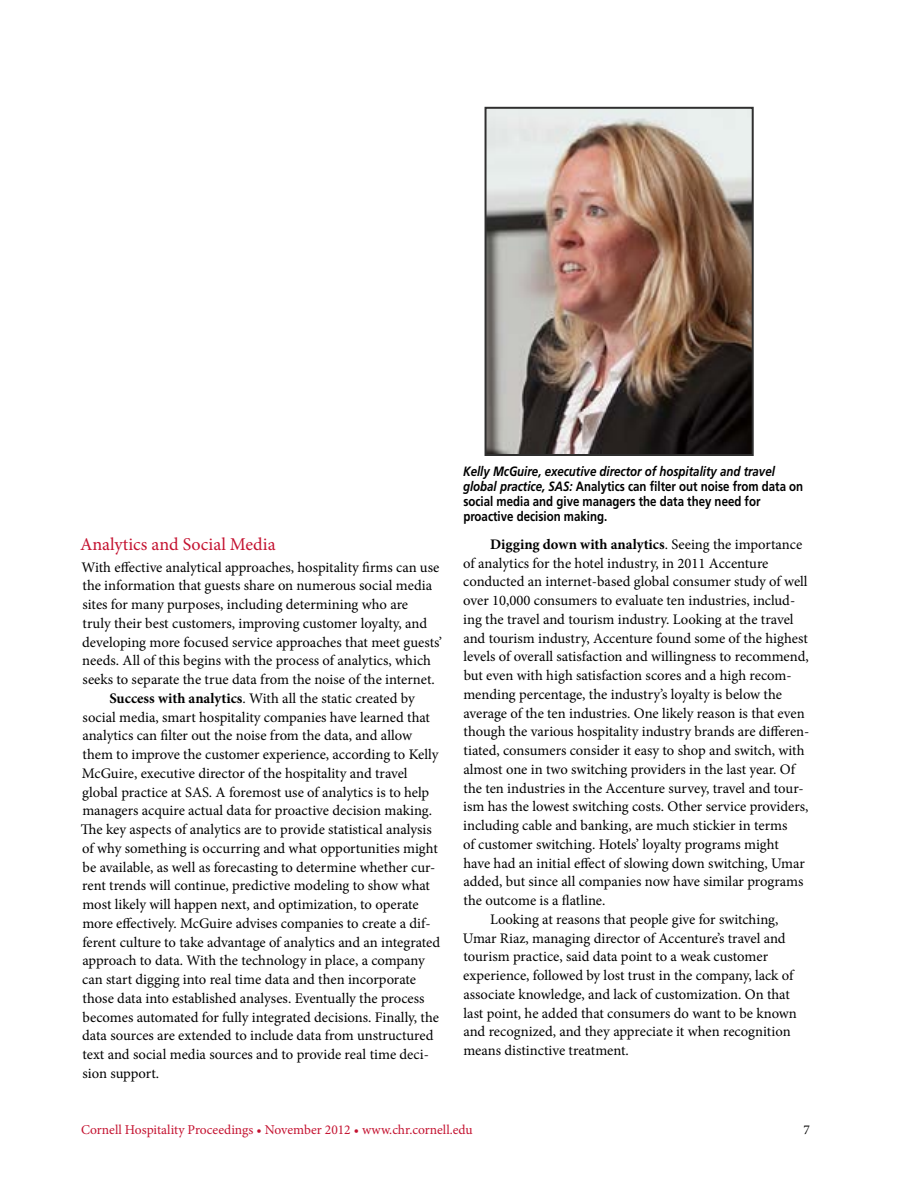
<style>
.page{position:relative;width:918px;height:1188px;background:#fff}
.page>*{position:absolute;margin:0;border:0;box-sizing:border-box;transform-origin:0 0}
.t1{font:18px "Minion Pro";color:#c41230}
.t2{font:14.7px "Minion Pro";color:#000}
.t3{font:700 14.7px "Minion Pro";color:#000}
.t4{font:700 13.5px/15px "Frutiger LT Std";color:#000;scale:.85 1}
.t5{font:13.5px "Minion Pro";color:#c41230}
.t6{font:13.5px "Minion Pro";color:#000}
.s1{font-weight:700}
.s2{font-style:italic}
.s3{font-weight:400}
</style>
<div class="page">
<img style="left:488px;top:110px;width:263px;height:343px">
<div style="left:485px;top:107px;width:269px;height:349px;border:2px solid #2f2f2f"></div>
<p class="t1" style="left:80px;top:532px;width:197px">Analytics and Social Media</p>
<p class="t2" style="left:81px;top:557px;width:360px">With effective analytical approaches, hospitality firms can use</p>
<p class="t2" style="left:82px;top:576px;width:351px">the information that guests share on numerous social media</p>
<p class="t2" style="left:83px;top:594px;width:327px">sites for many purposes, including determining who are</p>
<p class="t2" style="left:82px;top:613px;width:346px">truly their best customers, improving customer loyalty, and</p>
<p class="t2" style="left:82px;top:632px;width:362px">developing more focused service approaches that meet guests’</p>
<p class="t2" style="left:82px;top:651px;width:350px">needs. All of this begins with the process of analytics, which</p>
<p class="t2" style="left:83px;top:669px;width:354px">seeks to separate the true data from the noise of the internet.</p>
<p class="t2" style="left:109px;top:688px;width:307px"><span class="s1">Success with analytics</span>. With all the static created by</p>
<p class="t2" style="left:83px;top:707px;width:349px">social media, smart hospitality companies have learned that</p>
<p class="t2" style="left:82px;top:726px;width:331px">analytics can filter out the noise from the data, and allow</p>
<p class="t2" style="left:82px;top:744px;width:357px">them to improve the customer experience, according to Kelly</p>
<p class="t2" style="left:82px;top:763px;width:327px">McGuire, executive director of the hospitality and travel</p>
<p class="t2" style="left:82px;top:782px;width:349px">global practice at SAS. A foremost use of analytics is to help</p>
<p class="t2" style="left:82px;top:801px;width:351px">managers acquire actual data for proactive decision making.</p>
<p class="t2" style="left:81px;top:819px;width:352px">The key aspects of analytics are to provide statistical analysis</p>
<p class="t2" style="left:82px;top:838px;width:357px">of why something is occurring and what opportunities might</p>
<p class="t2" style="left:83px;top:857px;width:354px">be available, as well as forecasting to determine whether cur-</p>
<p class="t2" style="left:82px;top:876px;width:349px">rent trends will continue, predictive modeling to show what</p>
<p class="t2" style="left:82px;top:894px;width:338px">most likely will happen next, and optimization, to operate</p>
<p class="t2" style="left:82px;top:913px;width:350px">more effectively. McGuire advises companies to create a dif-</p>
<p class="t2" style="left:82px;top:932px;width:359px">ferent culture to take advantage of analytics and an integrated</p>
<p class="t2" style="left:82px;top:951px;width:344px">approach to data. With the technology in place, a company</p>
<p class="t2" style="left:82px;top:969px;width:335px">can start digging into real time data and then incorporate</p>
<p class="t2" style="left:82px;top:988px;width:344px">those data into established analyses. Eventually the process</p>
<p class="t2" style="left:83px;top:1007px;width:358px">becomes automated for fully integrated decisions. Finally, the</p>
<p class="t2" style="left:82px;top:1026px;width:353px">data sources are extended to include data from unstructured</p>
<p class="t2" style="left:82px;top:1044px;width:348px">text and social media sources and to provide real time deci-</p>
<p class="t2" style="left:83px;top:1063px;width:78px">sion support.</p>
<p class="t4" style="left:463px;top:464px;width:402px"><span class="s2">Kelly McGuire, executive director of hospitality and travel global practice, SAS:</span> Analytics can filter out noise from data on social media and give managers the data they need for proactive decision making.</p>
<p class="t3" style="left:490px;top:534px;width:314px">Digging down with analytics<span class="s3">. Seeing the importance</span></p>
<p class="t2" style="left:463px;top:553px;width:307px">of analytics for the hotel industry, in 2011 Accenture</p>
<p class="t2" style="left:463px;top:572px;width:346px">conducted an internet-based global consumer study of well</p>
<p class="t2" style="left:463px;top:591px;width:334px">over 10,000 consumers to evaluate ten industries, includ-</p>
<p class="t2" style="left:463px;top:609px;width:332px">ing the travel and tourism industry. Looking at the travel</p>
<p class="t2" style="left:463px;top:628px;width:346px">and tourism industry, Accenture found some of the highest</p>
<p class="t2" style="left:464px;top:647px;width:347px">levels of overall satisfaction and willingness to recommend,</p>
<p class="t2" style="left:464px;top:666px;width:330px">but even with high satisfaction scores and a high recom-</p>
<p class="t2" style="left:463px;top:684px;width:320px">mending percentage, the industry’s loyalty is below the</p>
<p class="t2" style="left:463px;top:703px;width:343px">average of the ten industries. One likely reason is that even</p>
<p class="t2" style="left:464px;top:722px;width:347px">though the various hospitality industry brands are differen-</p>
<p class="t2" style="left:464px;top:741px;width:343px">tiated, consumers consider it easy to shop and switch, with</p>
<p class="t2" style="left:463px;top:759px;width:333px">almost one in two switching providers in the last year. Of</p>
<p class="t2" style="left:464px;top:778px;width:342px">the ten industries in the Accenture survey, travel and tour-</p>
<p class="t2" style="left:463px;top:797px;width:347px">ism has the lowest switching costs. Other service providers,</p>
<p class="t2" style="left:463px;top:816px;width:326px">including cable and banking, are much stickier in terms</p>
<p class="t2" style="left:463px;top:834px;width:317px">of customer switching. Hotels’ loyalty programs might</p>
<p class="t2" style="left:464px;top:853px;width:343px">have had an initial effect of slowing down switching, Umar</p>
<p class="t2" style="left:463px;top:872px;width:342px">added, but since all companies now have similar programs</p>
<p class="t2" style="left:464px;top:891px;width:143px">the outcome is a flatline.</p>
<p class="t2" style="left:490px;top:909px;width:290px">Looking at reasons that people give for switching,</p>
<p class="t2" style="left:463px;top:928px;width:324px">Umar Riaz, managing director of Accenture’s travel and</p>
<p class="t2" style="left:464px;top:947px;width:306px">tourism practice, said data point to a weak customer</p>
<p class="t2" style="left:463px;top:966px;width:332px">experience, followed by lost trust in the company, lack of</p>
<p class="t2" style="left:463px;top:984px;width:328px">associate knowledge, and lack of customization. On that</p>
<p class="t2" style="left:464px;top:1003px;width:335px">last point, he added that consumers do want to be known</p>
<p class="t2" style="left:463px;top:1022px;width:329px">and recognized, and they appreciate it when recognition</p>
<p class="t2" style="left:463px;top:1041px;width:167px">means distinctive treatment.</p>
<p class="t5" style="left:81px;top:1121px;width:393px">Cornell Hospitality Proceedings • November 2012 • www.chr.cornell.edu</p>
<p class="t6" style="left:804px;top:1121px;width:8px">7</p>
</div>
